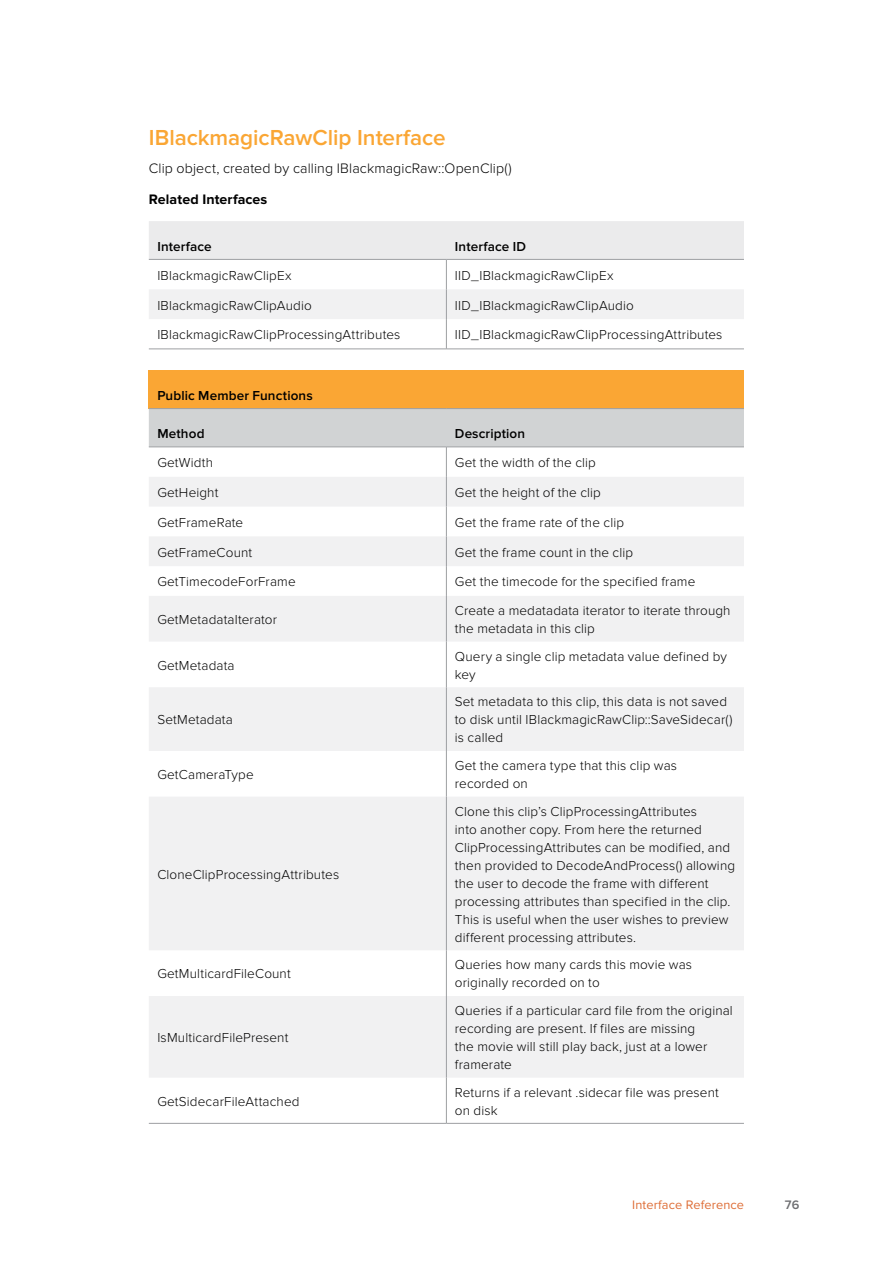
<style>
.page{position:relative;width:893px;height:1263px;background:#fff}
.page>*{position:absolute;margin:0;border:0;box-sizing:border-box;transform-origin:0 0}
.t1{font:600 22.5px "Proxima Nova";letter-spacing:-.005em;color:#faa634}
.t2{font:300 14.25px "Proxima Nova";letter-spacing:.005em;color:#000}
.t3{font:700 14.25px "Proxima Nova";letter-spacing:.005em;color:#000}
.t4{font:300 13.5px/18px "Proxima Nova";letter-spacing:.01em;color:#000}
.t5{font:600 13.5px "Proxima Nova";letter-spacing:.01em;color:#000}
.t6{font:12.75px "Proxima Nova";letter-spacing:.01em;color:#de6d36}
.t7{font:600 12.75px "Proxima Nova";color:#6d6e71}
</style>
<div class="page">
<svg style="left:149px;top:319px;width:595px;height:30px"></svg>
<svg style="left:149px;top:221px;width:595px;height:98px"></svg>
<hr style="left:446px;top:289px;width:1px;height:30px;background:#9d9fa2">
<hr style="left:446px;top:319px;width:1px;height:30px;background:#9d9fa2">
<hr style="left:149px;top:259px;width:297px;height:1px;background:#9d9fa2">
<hr style="left:446px;top:259px;width:298px;height:1px;background:#9d9fa2">
<hr style="left:149px;top:349px;width:297px;height:1px;background:#9d9fa2">
<hr style="left:446px;top:349px;width:298px;height:1px;background:#9d9fa2">
<div style="left:149px;top:370px;width:595px;height:39px;background:#faa634"></div>
<div style="left:149px;top:409px;width:595px;height:38px;background:#d1d3d4"></div>
<svg style="left:149px;top:477px;width:595px;height:601px;fill:#f1f1f2"></svg>
<hr style="left:446px;top:447px;width:1px;height:30px;background:#9d9fa2">
<hr style="left:446px;top:477px;width:1px;height:30px;background:#9d9fa2">
<svg style="left:446px;top:507px;width:1px;height:29px"></svg>
<hr style="left:446px;top:536px;width:1px;height:30px;background:#9d9fa2">
<hr style="left:446px;top:566px;width:1px;height:30px;background:#9d9fa2">
<hr style="left:446px;top:596px;width:1px;height:46px;background:#9d9fa2">
<hr style="left:446px;top:642px;width:1px;height:45px;background:#9d9fa2">
<hr style="left:446px;top:687px;width:1px;height:64px;background:#9d9fa2">
<hr style="left:446px;top:751px;width:1px;height:46px;background:#9d9fa2">
<hr style="left:446px;top:797px;width:1px;height:153px;background:#9d9fa2">
<hr style="left:446px;top:950px;width:1px;height:46px;background:#9d9fa2">
<hr style="left:446px;top:996px;width:1px;height:82px;background:#9d9fa2">
<hr style="left:446px;top:1078px;width:1px;height:45px;background:#9d9fa2">
<hr style="left:149px;top:408px;width:297px;height:1px;background:#9d9fa2">
<hr style="left:446px;top:408px;width:298px;height:1px;background:#9d9fa2">
<hr style="left:149px;top:447px;width:297px;height:1px;background:#9d9fa2">
<hr style="left:446px;top:447px;width:298px;height:1px;background:#9d9fa2">
<hr style="left:149px;top:1123px;width:297px;height:1px;background:#9d9fa2">
<hr style="left:446px;top:1123px;width:298px;height:1px;background:#9d9fa2">
<h1 class="t1" style="left:149px;top:125px;width:298px">IBlackmagicRawClip Interface</h1>
<p class="t2" style="left:149px;top:160px;width:364px">Clip object, created by calling IBlackmagicRaw::OpenClip()</p>
<p class="t3" style="left:149px;top:191px;width:120px">Related Interfaces</p>
<p class="t5" style="left:157px;top:239px;width:56px">Interface</p>
<p class="t5" style="left:455px;top:239px;width:73px">Interface ID</p>
<p class="t4" style="left:157px;top:266px;width:136px">IBlackmagicRawClipEx</p>
<p class="t4" style="left:455px;top:266px;width:160px">IID_IBlackmagicRawClipEx</p>
<p class="t4" style="left:157px;top:296px;width:156px">IBlackmagicRawClipAudio</p>
<p class="t4" style="left:455px;top:296px;width:180px">IID_IBlackmagicRawClipAudio</p>
<p class="t4" style="left:157px;top:326px;width:244px">IBlackmagicRawClipProcessingAttributes</p>
<p class="t4" style="left:455px;top:326px;width:269px">IID_IBlackmagicRawClipProcessingAttributes</p>
<p class="t5" style="left:157px;top:388px;width:157px">Public Member Functions</p>
<p class="t5" style="left:157px;top:426px;width:49px">Method</p>
<p class="t5" style="left:455px;top:426px;width:72px">Description</p>
<p class="t4" style="left:157px;top:454px;width:57px">GetWidth</p>
<p class="t4" style="left:455px;top:454px;width:142px">Get the width of the clip</p>
<p class="t4" style="left:157px;top:484px;width:63px">GetHeight</p>
<p class="t4" style="left:455px;top:484px;width:147px">Get the height of the clip</p>
<p class="t4" style="left:157px;top:513px;width:87px">GetFrameRate</p>
<p class="t4" style="left:455px;top:513px;width:171px">Get the frame rate of the clip</p>
<p class="t4" style="left:157px;top:543px;width:96px">GetFrameCount</p>
<p class="t4" style="left:455px;top:543px;width:180px">Get the frame count in the clip</p>
<p class="t4" style="left:157px;top:573px;width:140px">GetTimecodeForFrame</p>
<p class="t4" style="left:455px;top:573px;width:242px">Get the timecode for the specified frame</p>
<p class="t4" style="left:157px;top:611px;width:121px">GetMetadataIterator</p>
<p class="t4" style="left:455px;top:602px;width:277px">Create a medatadata iterator to iterate through the metadata in this clip</p>
<p class="t4" style="left:157px;top:656px;width:79px">GetMetadata</p>
<p class="t4" style="left:455px;top:647px;width:274px">Query a single clip metadata value defined by key</p>
<p class="t4" style="left:157px;top:711px;width:77px">SetMetadata</p>
<p class="t4" style="left:455px;top:693px;width:279px">Set metadata to this clip, this data is not saved to disk until IBlackmagicRawClip::SaveSidecar() is called</p>
<p class="t4" style="left:157px;top:766px;width:98px">GetCameraType</p>
<p class="t4" style="left:455px;top:757px;width:224px">Get the camera type that this clip was recorded on</p>
<p class="t4" style="left:157px;top:865px;width:183px">CloneClipProcessingAttributes</p>
<p class="t4" style="left:455px;top:802px;width:282px">Clone this clip’s ClipProcessingAttributes<br>into another copy. From here the returned ClipProcessingAttributes can be modified, and then provided to DecodeAndProcess() allowing the user to decode the frame with different processing attributes than specified in the clip.<br>This is useful when the user wishes to preview different processing attributes.</p>
<p class="t4" style="left:157px;top:965px;width:135px">GetMulticardFileCount</p>
<p class="t4" style="left:455px;top:956px;width:239px">Queries how many cards this movie was originally recorded on to</p>
<p class="t4" style="left:157px;top:1029px;width:133px">IsMulticardFilePresent</p>
<p class="t4" style="left:455px;top:1002px;width:279px">Queries if a particular card file from the original recording are present. If files are missing<br>the movie will still play back, just at a lower framerate</p>
<p class="t4" style="left:157px;top:1092px;width:144px">GetSidecarFileAttached</p>
<p class="t4" style="left:455px;top:1083px;width:265px">Returns if a relevant .sidecar file was present on disk</p>
<p class="t6" style="left:632px;top:1198px;width:113px">Interface Reference</p>
<p class="t7" style="left:785px;top:1198px;width:16px">76</p>
</div>
